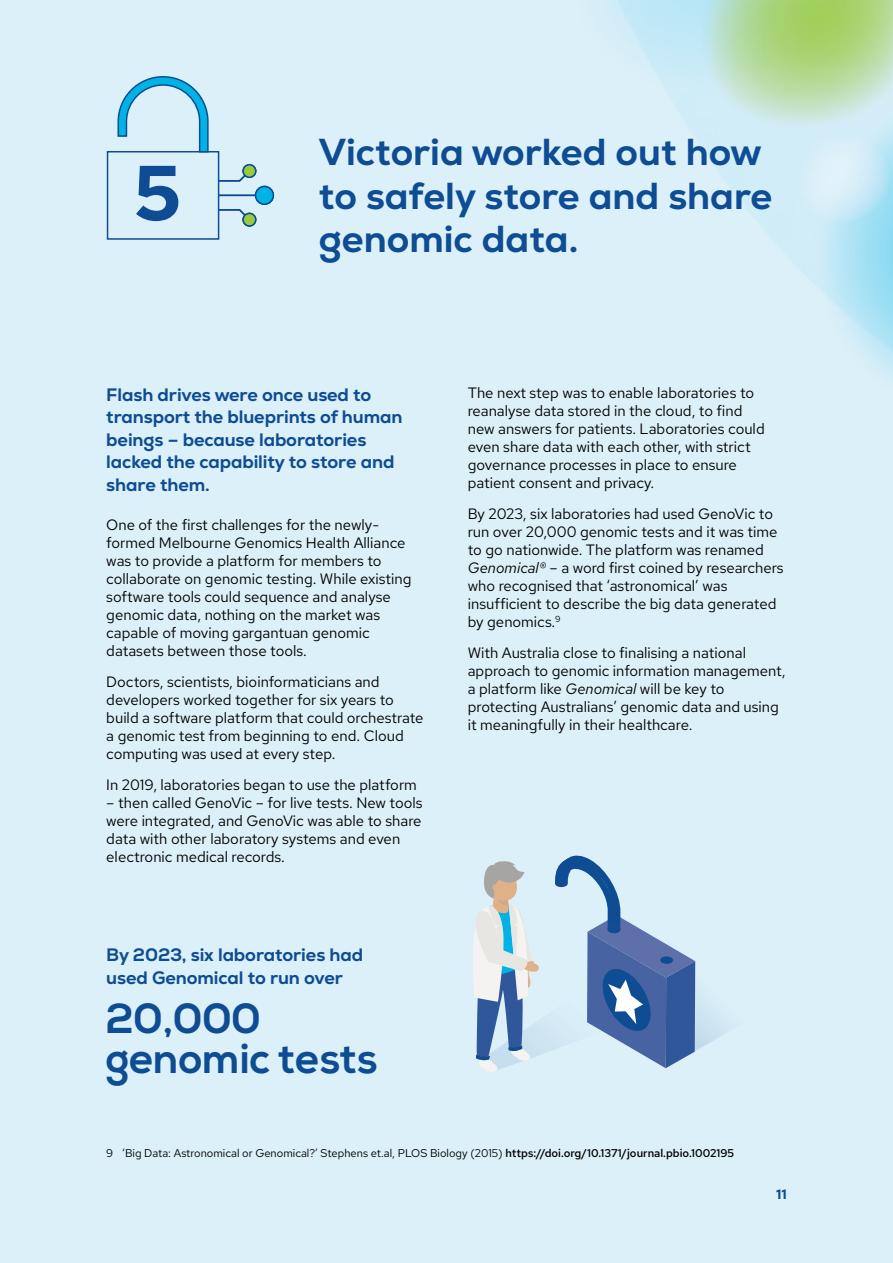
<style>
.page{position:relative;width:893px;height:1263px;background:#dcf0f9}
.page>*{position:absolute;margin:0;border:0;box-sizing:border-box;transform-origin:0 0}
.MG_Infographic{font:700 42px/40.5px "Nexa";color:#0e4c93}
.MG_Heading_1_-_Areas{font:800 37.5px/43.5px "Nexa";color:#0e4c93}
.MG_Pull_out_text{font:800 18px/22.5px "Nexa";letter-spacing:-.005em;color:#0e4c93}
.MG_Body_copy{font:15px/18px "Red Hat Text";color:#000}
.t1{font:700 13.5px "Red Hat Text";color:#0e4c93}
.MG_Footnote{font:11.25px "Red Hat Text";color:#000}
.s1{font-style:italic}
.s2{font-weight:600}
</style>
<div class="page">
<div style="left:107px;top:151px;width:112px;height:89px;border:2px solid #0e4c93"></div>
<svg style="left:117px;top:75px;width:92px;height:78px;background:#a5d6ec"></svg>
<div style="left:256px;top:186px;width:17px;height:18px;background:#00b3e4;border-radius:50%"></div>
<div style="left:255px;top:186px;width:19px;height:19px;border:2px solid #0e4c93;border-radius:50%"></div>
<div style="left:243px;top:165px;width:13px;height:12px;background:#9aca3f;border-radius:50%"></div>
<div style="left:242px;top:164px;width:14px;height:14px;border:2px solid #0e4c93;border-radius:50%"></div>
<div style="left:243px;top:213px;width:13px;height:13px;background:#9aca3f;border-radius:50%"></div>
<div style="left:242px;top:213px;width:14px;height:14px;border:2px solid #0e4c93;border-radius:50%"></div>
<hr style="left:219px;top:195px;width:37px;height:1px;background:#0e4c93">
<svg style="left:217px;top:173px;width:30px;height:9px"></svg>
<svg style="left:217px;top:208px;width:30px;height:9px"></svg>
<svg style="left:136px;top:166px;width:42px;height:55px;background:#6490bd"></svg>
<svg style="left:465px;top:850px;width:307px;height:223px;background:#b6cce0"></svg>
<p class="MG_Heading_1_-_Areas" style="left:319px;top:130px;width:455px">Victoria worked out how to safely store and share genomic data.</p>
<p class="MG_Pull_out_text" style="left:106px;top:383px;width:298px">Flash drives were once used to transport the blueprints of human beings – because laboratories lacked the capability to store and share them.</p>
<p class="MG_Body_copy" style="left:106px;top:515px;width:307px">One of the first challenges for the newly&shy;formed Melbourne Genomics Health Alliance was to provide a platform for members to collaborate on genomic testing. While existing software tools could sequence and analyse genomic data, nothing on the market was capable of moving gargantuan genomic datasets between those tools.</p>
<p class="MG_Body_copy" style="left:106px;top:672px;width:319px">Doctors, scientists, bioinformaticians and developers worked together for six years to build a software platform that could orchestrate a genomic test from beginning to end. Cloud computing was used at every step.</p>
<p class="MG_Body_copy" style="left:106px;top:775px;width:312px">In 2019, laboratories began to use the platform</p>
<p class="MG_Body_copy" style="left:106px;top:793px;width:318px">– then called GenoVic – for live tests. New tools were integrated, and GenoVic was able to share data with other laboratory systems and even electronic medical records.</p>
<p class="MG_Pull_out_text" style="left:106px;top:944px;width:258px">By 2023, six laboratories had used Genomical to run over</p>
<p class="MG_Infographic" style="left:106px;top:999px;width:273px">20,000 genomic tests</p>
<p class="MG_Body_copy" style="left:468px;top:383px;width:298px">The next step was to enable laboratories to reanalyse data stored in the cloud, to find new answers for patients. Laboratories could even share data with each other, with strict governance processes in place to ensure patient consent and privacy.</p>
<p class="MG_Body_copy" style="left:468px;top:504px;width:317px">By 2023, six laboratories had used GenoVic to run over 20,000 genomic tests and it was time to go nationwide. The platform was renamed <span class="s1">Genomical®</span> – a word first coined by researchers who recognised that ‘astronomical’ was insufficient to describe the big data generated by genomics.<sup>9</sup></p>
<p class="MG_Body_copy" style="left:468px;top:643px;width:319px">With Australia close to finalising a national approach to genomic information management, a platform like <span class="s1">Genomical</span> will be key to protecting Australians’ genomic data and using it meaningfully in their healthcare.</p>
<p class="MG_Footnote" style="left:106px;top:1145px;width:629px">9 ‘Big Data: Astronomical or Genomical?’ Stephens et.al, PLOS Biology (2015) <span class="s2">https://doi.org/10.1371/journal.pbio.1002195</span></p>
<p class="t1" style="left:776px;top:1186px;width:12px">11</p>
</div>
